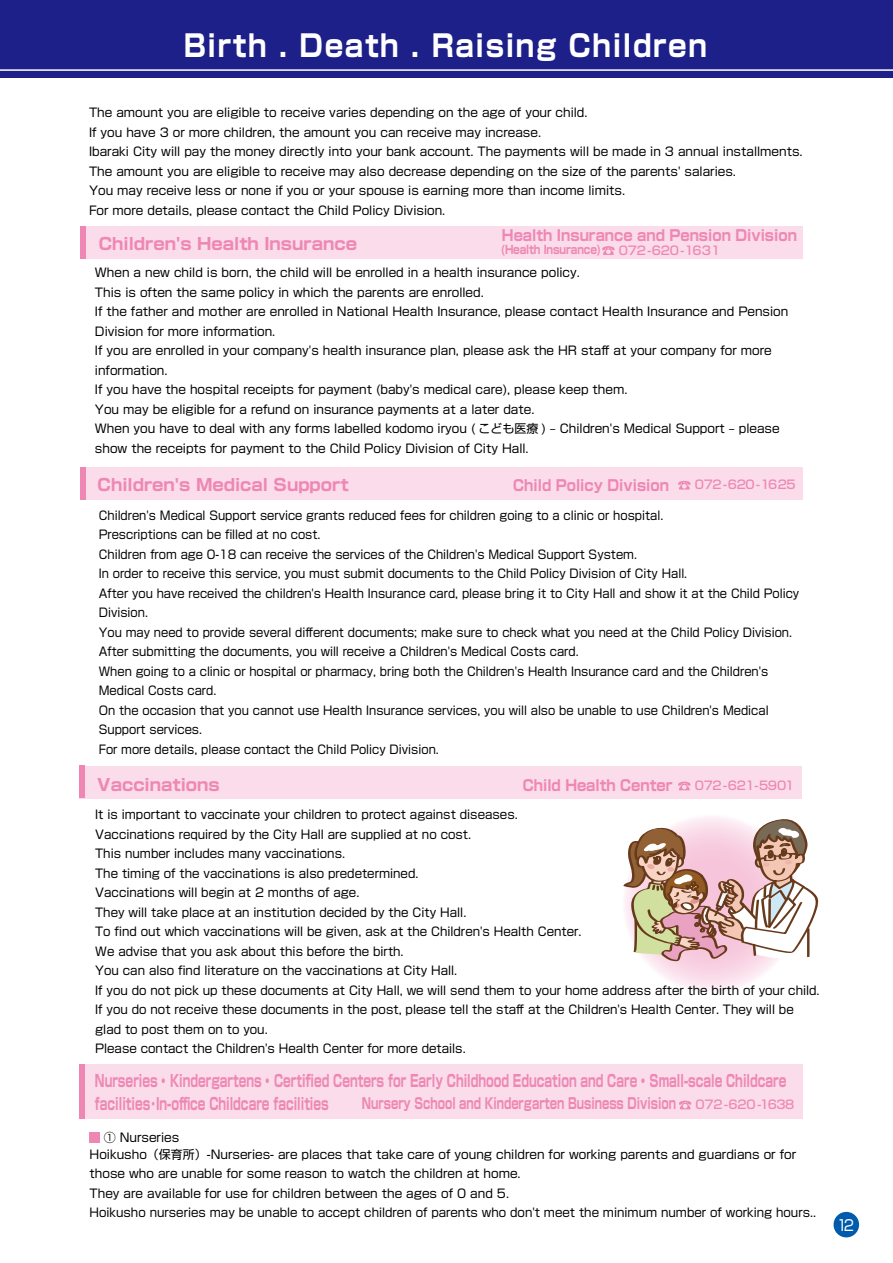
<style>
.page{position:relative;width:893px;height:1263px;background:#fff}
.page>*{position:absolute;margin:0;border:0;box-sizing:border-box;transform-origin:0 0}
.t1{font:700 30px "Shin Go Pro";letter-spacing:.06em;color:#fff;scale:.9 1}
.t2{font:700 16.5px "Shin Go Pro";color:#ee87b4;scale:.68 1}
.t3{font:700 16.5px "Shin Go Pro";color:#ee87b4}
.t4{font:700 15px "Shin Go Pro";color:#ee87b4;scale:.71 1}
.t5{font:700 15px "Shin Go Pro";color:#ee87b4;scale:.9 1}
.t6{font:15px "Shin Go Pro";color:#fff;scale:.9 1}
.t7{font:12px/19.5px "Shin Go Pro";color:#000}
.t8{font:12px/19.5px "Shin Go Pro";color:#000;scale:.95 1}
.t9{font:500 12px "Shin Go Pro";letter-spacing:-.02em;color:#ee87b4}
.t10{font:700 11.7px "Shin Go Pro";letter-spacing:-.015em;color:#ee87b4;scale:.83 1}
.s1{font-size:16.5px}
</style>
<div class="page">
<div style="left:0;top:0;width:893px;height:78px;background:#1d2088"></div>
<hr style="left:0;top:69px;width:893px;height:2px;background:#fff">
<div style="left:80px;top:226px;width:722px;height:32px;background:#fadcea"></div>
<div style="left:80px;top:467px;width:722px;height:33px;background:#fadcea"></div>
<div style="left:80px;top:226px;width:5px;height:32px;background:#ee87b4"></div>
<div style="left:80px;top:467px;width:5px;height:33px;background:#ee87b4"></div>
<div style="left:833px;top:1212px;width:26px;height:25px;background:#005bac;border-radius:50%"></div>
<div style="left:80px;top:1063px;width:723px;height:55px;background:#fadcea"></div>
<div style="left:79px;top:766px;width:723px;height:33px;background:#fadcea"></div>
<div style="left:80px;top:766px;width:5px;height:32px;background:#ee87b4"></div>
<div style="left:79px;top:1063px;width:6px;height:55px;background:#ee87b4"></div>
<div style="left:90px;top:1132px;width:10px;height:10px;background:#ee87b4"></div>
<svg style="left:621px;top:814px;width:180px;height:180px"></svg>
<svg style="left:623px;top:818px;width:196px;height:143px"></svg>
<svg style="left:602px;top:246px;width:13px;height:9px"></svg>
<svg style="left:678px;top:481px;width:12px;height:8px"></svg>
<svg style="left:678px;top:782px;width:12px;height:8px"></svg>
<svg style="left:679px;top:1100px;width:12px;height:9px"></svg>
<h1 class="t1" style="left:184px;top:21px;width:583px">Birth . Death . Raising Children</h1>
<p class="t7" style="left:89px;top:101px;width:715px">The amount you are eligible to receive varies depending on the age of your child.<br>If you have 3 or more children, the amount you can receive may increase.<br>Ibaraki City will pay the money directly into your bank account. The payments will be made in 3 annual installments.<br>The amount you are eligible to receive may also decrease depending on the size of the parents' salaries.<br>You may receive less or none if you or your spouse is earning more than income limits.<br>For more details, please contact the Child Policy Division.</p>
<h2 class="t3" style="left:99px;top:230px;width:260px">Children's Health Insurance</h2>
<p class="t5" style="left:502px;top:224px;width:329px">Health Insurance and Pension Division</p>
<p class="t10" style="left:501px;top:240px;width:122px">(Health Insurance)</p>
<p class="t9" style="left:619px;top:240px;width:103px">072-620-1631</p>
<p class="t7" style="left:95px;top:262px;width:695px">When a new child is born, the child will be enrolled in a health insurance policy.<br>This is often the same policy in which the parents are enrolled.<br>If the father and mother are enrolled in National Health Insurance, please contact Health Insurance and Pension Division for more information.<br>If you are enrolled in your company's health insurance plan, please ask the HR staff at your company for more information.<br>If you have the hospital receipts for payment (baby's medical care), please keep them.<br>You may be eligible for a refund on insurance payments at a later date.<br>When you have to deal with any forms labelled kodomo iryou ( こども医療 ) ‒ Children's Medical Support ‒ please show the receipts for payment to the Child Policy Division of City Hall.</p>
<h2 class="t3" style="left:98px;top:472px;width:384px">Children's Medical Support　　　　　　　　</h2>
<p class="t5" style="left:513px;top:473px;width:175px">Child Policy Division</p>
<p class="t9" style="left:695px;top:475px;width:102px">072-620-1625</p>
<p class="t8" style="left:99px;top:504px;width:739px">Children's Medical Support service grants reduced fees for children going to a clinic or hospital.<br>Prescriptions can be filled at no cost.<br>Children from age 0-18 can receive the services of the Children's Medical Support System.<br>In order to receive this service, you must submit documents to the Child Policy Division of City Hall.<br>After you have received the children's Health Insurance card, please bring it to City Hall and show it at the Child Policy Division.<br>You may need to provide several different documents; make sure to check what you need at the Child Policy Division.<br>After submitting the documents, you will receive a Children's Medical Costs card.<br>When going to a clinic or hospital or pharmacy, bring both the Children's Health Insurance card and the Children's Medical Costs card.<br>On the occasion that you cannot use Health Insurance services, you will also be unable to use Children's Medical Support services.<br>For more details, please contact the Child Policy Division.</p>
<h2 class="t3" style="left:97px;top:771px;width:124px">Vaccinations</h2>
<p class="t5" style="left:523px;top:773px;width:168px">Child Health Center</p>
<p class="t9" style="left:695px;top:776px;width:101px">072-621-5901</p>
<p class="t7" style="left:95px;top:803px;width:726px">It is important to vaccinate your children to protect against diseases.<br>Vaccinations required by the City Hall are supplied at no cost.<br>This number includes many vaccinations.<br>The timing of the vaccinations is also predetermined.<br>Vaccinations will begin at 2 months of age.<br>They will take place at an institution decided by the City Hall.<br>To find out which vaccinations will be given, ask at the Children's Health Center.<br>We advise that you ask about this before the birth.<br>You can also find literature on the vaccinations at City Hall.<br>If you do not pick up these documents at City Hall, we will send them to your home address after the birth of your child.<br>If you do not receive these documents in the post, please tell the staff at the Children's Health Center. They will be glad to post them on to you.<br>Please contact the Children's Health Center for more details.</p>
<h2 class="t2" style="left:95px;top:1068px;width:1018px">Nurseries・ Kindergartens・ Certified Centers for Early Childhood Education and Care・ Small-scale Childcare</h2>
<p class="t4" style="left:95px;top:1091px;width:820px"><span class="s1">facilities･In-office Childcare facilities　　</span>Nursery School and Kindergarten Business Division</p>
<p class="t7" style="left:88px;top:1126px;width:93px">　 ① Nurseries</p>
<p class="t9" style="left:696px;top:1095px;width:100px">072-620 -1638</p>
<p class="t7" style="left:90px;top:1143px;width:728px">Hoikusho（保育所）-Nurseries- are places that take care of young children for working parents and guardians or for those who are unable for some reason to watch the children at home.<br>They are available for use for children between the ages of 0 and 5.<br>Hoikusho nurseries may be unable to accept children of parents who don't meet the minimum number of working hours..</p>
<p class="t6" style="left:837px;top:1213px;width:21px">12</p>
</div>
